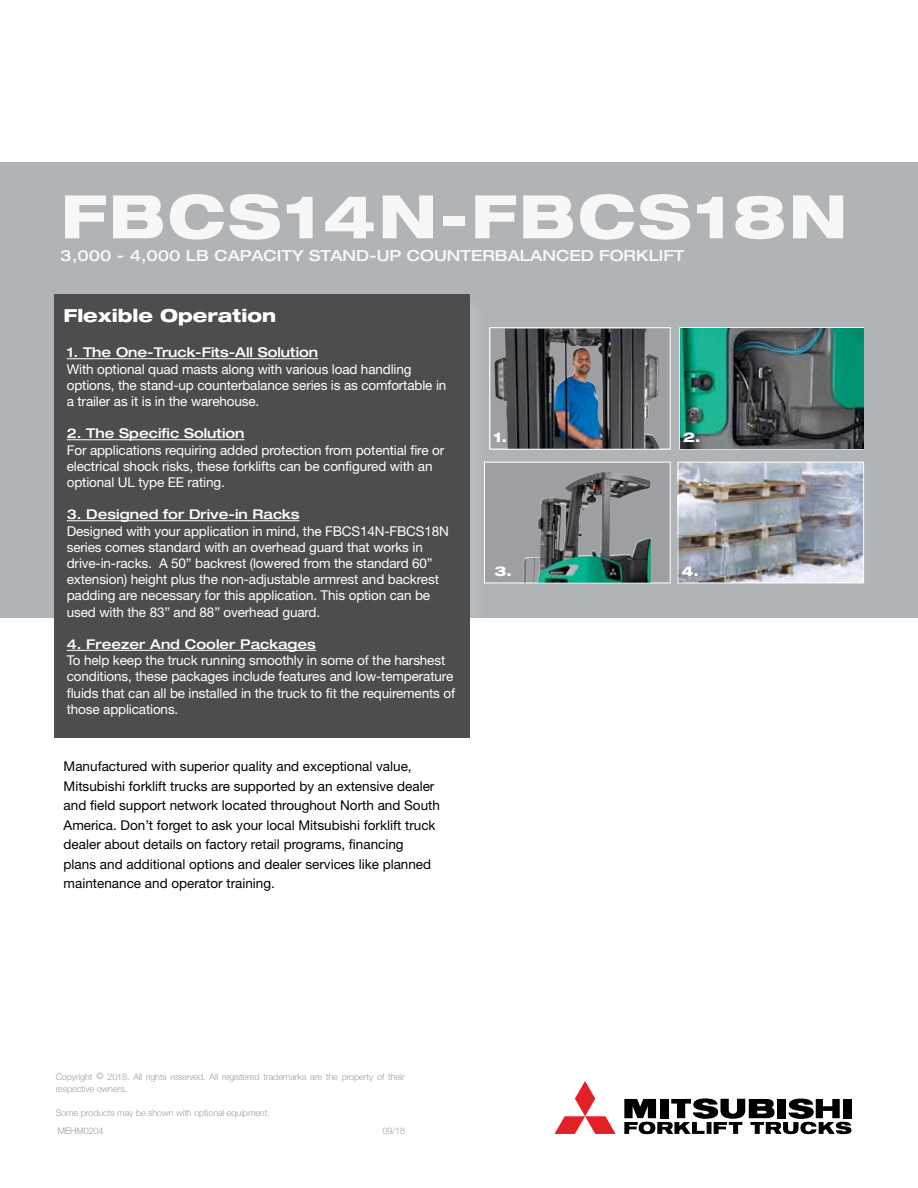
<style>
.page{position:relative;width:918px;height:1188px;background:#fff}
.page>*{position:absolute;margin:0;border:0;box-sizing:border-box;transform-origin:0 0}
.t1{font:800 expanded 60px "Helvetica Neue";letter-spacing:.04em;color:#fff}
.t2{font:800 expanded 18px "Helvetica Neue";color:#fff}
.t3{font:500 expanded 15.3px "Helvetica Neue";color:#fff}
.t4{font:13.5px/16.2px "Helvetica Neue";letter-spacing:-.01em;color:#fff}
.t5{font:13.5px/19.5px "Helvetica Neue";color:#000}
.t6{font:500 expanded 13.5px "Helvetica Neue";color:#fff}
.t7{font:800 expanded 13.5px "Helvetica Neue";color:#fff}
.t8{font:300 9px/12px "Helvetica Neue";letter-spacing:-.01em;color:#9d9fa2}
</style>
<div class="page">
<div style="left:0;top:162px;width:918px;height:456px;background:#b1b4b6"></div>
<div style="left:56px;top:295px;width:431px;height:461px;background:#fff;opacity:.1"></div>
<div style="left:54px;top:294px;width:415px;height:444px;background:#4d4d4f"></div>
<div style="left:484px;top:462px;width:187px;height:121px;background:#9d9fa2;border:1px solid #fff"></div>
<hr style="left:67px;top:358px;width:251px;height:1px;background:#fff">
<hr style="left:67px;top:439px;width:178px;height:1px;background:#fff">
<hr style="left:67px;top:520px;width:233px;height:1px;background:#fff">
<hr style="left:67px;top:650px;width:249px;height:1px;background:#fff">
<img style="left:680px;top:464px;width:182px;height:117px">
<div style="left:678px;top:462px;width:186px;height:121px;border:1px solid #fff"></div>
<div style="left:490px;top:327px;width:181px;height:122px;background:#9d9fa2;border:1px solid #fff"></div>
<img style="left:680px;top:328px;width:183px;height:121px">
<svg style="left:554px;top:1081px;width:62px;height:53px"></svg>
<svg style="left:624px;top:1098px;width:227px;height:36px"></svg>
<img style="left:523px;top:472px;width:128px;height:111px">
<img style="left:494px;top:329px;width:166px;height:120px">
<h1 class="t1" style="left:61px;top:178px;width:788px">FBCS14N-FBCS18N</h1>
<p class="t3" style="left:61px;top:246px;width:625px">3,000 - 4,000 LB CAPACITY STAND-UP COUNTERBALANCED FORKLIFT</p>
<h2 class="t2" style="left:64px;top:304px;width:214px">Flexible Operation</h2>
<p class="t6" style="left:67px;top:344px;width:253px">1. The One-Truck-Fits-All Solution</p>
<p class="t4" style="left:67px;top:360px;width:381px">With optional quad masts along with various load handling options, the stand-up counterbalance series is as comfortable in a trailer as it is in the warehouse.</p>
<p class="t6" style="left:67px;top:425px;width:179px">2. The Specific Solution</p>
<p class="t4" style="left:67px;top:441px;width:379px">For applications requiring added protection from potential fire or electrical shock risks, these forklifts can be configured with an optional UL type EE rating.</p>
<p class="t6" style="left:67px;top:506px;width:234px">3. Designed for Drive-in Racks</p>
<p class="t4" style="left:67px;top:522px;width:384px">Designed with your application in mind, the FBCS14N-FBCS18N series comes standard with an overhead guard that works in drive-in-racks. A 50” backrest (lowered from the standard 60” extension) height plus the non-adjustable armrest and backrest padding are necessary for this application. This option can be used with the 83” and 88” overhead guard.</p>
<p class="t6" style="left:67px;top:636px;width:251px">4. Freezer And Cooler Packages</p>
<p class="t4" style="left:67px;top:652px;width:390px">To help keep the truck running smoothly in some of the harshest conditions, these packages include features and low-temperature fluids that can all be installed in the truck to fit the requirements of those applications.</p>
<p class="t5" style="left:64px;top:757px;width:378px">Manufactured with superior quality and exceptional value, Mitsubishi forklift trucks are supported by an extensive dealer and field support network located throughout North and South America. Don’t forget to ask your local Mitsubishi forklift truck dealer about details on factory retail programs, financing<br>plans and additional options and dealer services like planned maintenance and operator training.</p>
<p class="t7" style="left:493px;top:429px;width:15px">1.</p>
<p class="t7" style="left:683px;top:429px;width:19px">2.</p>
<p class="t7" style="left:494px;top:563px;width:19px">3.</p>
<p class="t7" style="left:682px;top:563px;width:19px">4.</p>
<p class="t8" style="left:56px;top:1070px;width:350px">Copyright © 2018. All rights reserved. All registered trademarks are the property of their respective owners.</p>
<p class="t8" style="left:56px;top:1103px;width:216px;line-height:18.1px">Some products may be shown with optional equipment.<br>MEHM0204</p>
<p class="t8" style="left:383px;top:1124px;width:24px">09/18</p>
</div>
